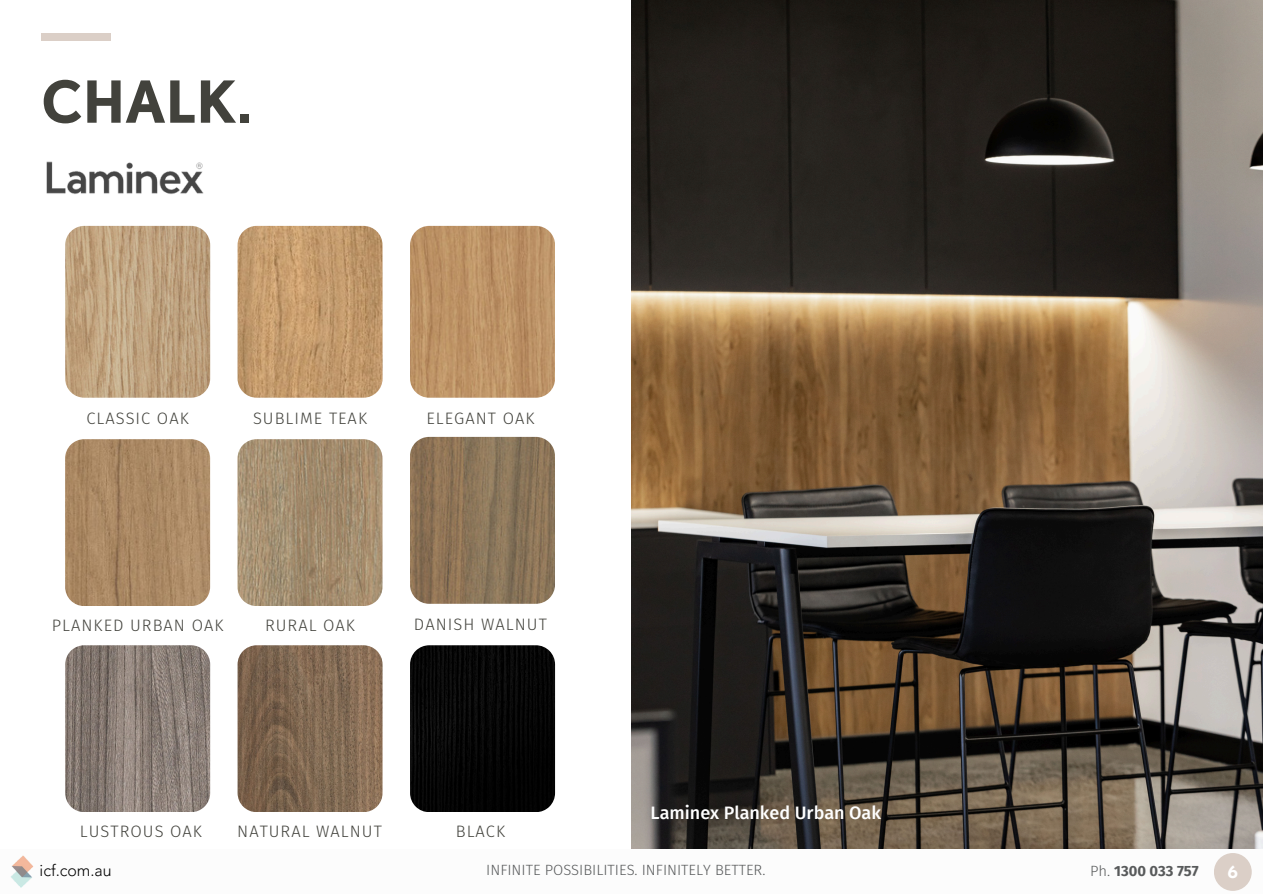
<style>
.page{position:relative;width:1263px;height:894px;background:#fff}
.page>*{position:absolute;margin:0;border:0;box-sizing:border-box;transform-origin:0 0}
.t1{font:700 57.9px "Nobel";color:#42423c}
.t2{font:500 18px "Fira Sans";color:#fff}
.t3{font:700 16.65px "Nobel";color:#fff}
.t4{font:300 16.5px "Fira Sans";letter-spacing:.06em;color:#42423c}
.t5{font:300 15.9px "Avenir LT Pro";color:#000}
.t6{font:300 14.7px "Fira Sans";color:#585a5b}
.t7{font:700 14.7px "Fira Sans";color:#585a5b}
.s1{font-weight:300}
</style>
<div class="page">
<div style="left:41px;top:34px;width:70px;height:7px;background:#dbcfc7"></div>
<img style="left:410px;top:226px;width:145px;height:171px;border-radius:19px">
<img style="left:410px;top:437px;width:145px;height:166px">
<img style="left:410px;top:645px;width:145px;height:166px">
<img style="left:238px;top:226px;width:144px;height:171px;border-radius:19px">
<img style="left:237px;top:439px;width:145px;height:166px">
<img style="left:238px;top:645px;width:145px;height:166px">
<img style="left:65px;top:226px;width:145px;height:171px;border-radius:19px">
<img style="left:65px;top:439px;width:145px;height:166px">
<img style="left:65px;top:645px;width:145px;height:166px">
<img style="left:631px;top:0;width:632px;height:848px">
<img style="left:46px;top:161px;width:158px;height:33px">
<img style="left:11px;top:855px;width:23px;height:33px">
<div style="left:1214px;top:852px;width:38px;height:38px;background:#dbcfc7;border-radius:50%"></div>
<h2 class="t1" style="left:41px;top:67px;width:212px">CHALK.</h2>
<p class="t4" style="left:86px;top:408px;width:104px">CLASSIC OAK</p>
<p class="t4" style="left:253px;top:408px;width:115px">SUBLIME TEAK</p>
<h2 class="t4" style="left:426px;top:408px;width:110px">ELEGANT OAK</h2>
<h2 class="t4" style="left:52px;top:615px;width:173px">PLANKED URBAN OAK</h2>
<p class="t4" style="left:265px;top:615px;width:91px">RURAL OAK</p>
<h2 class="t4" style="left:414px;top:614px;width:134px">DANISH WALNUT</h2>
<p class="t2" style="left:651px;top:802px;width:232px">Laminex Planked Urban Oak</p>
<p class="t4" style="left:80px;top:820px;width:124px">LUSTROUS OAK</p>
<h2 class="t4" style="left:237px;top:820px;width:146px">NATURAL WALNUT</h2>
<p class="t4" style="left:456px;top:820px;width:51px">BLACK</p>
<p class="t5" style="left:40px;top:863px;width:74px">icf.com.au</p>
<p class="t6" style="left:486px;top:861px;width:281px">INFINITE POSSIBILITIES. INFINITELY BETTER.</p>
<p class="t7" style="left:1090px;top:862px;width:110px"><span class="s1">Ph.</span> 1300 033 757</p>
<h4 class="t3" style="left:1228px;top:862px;width:11px">6</h4>
</div>
